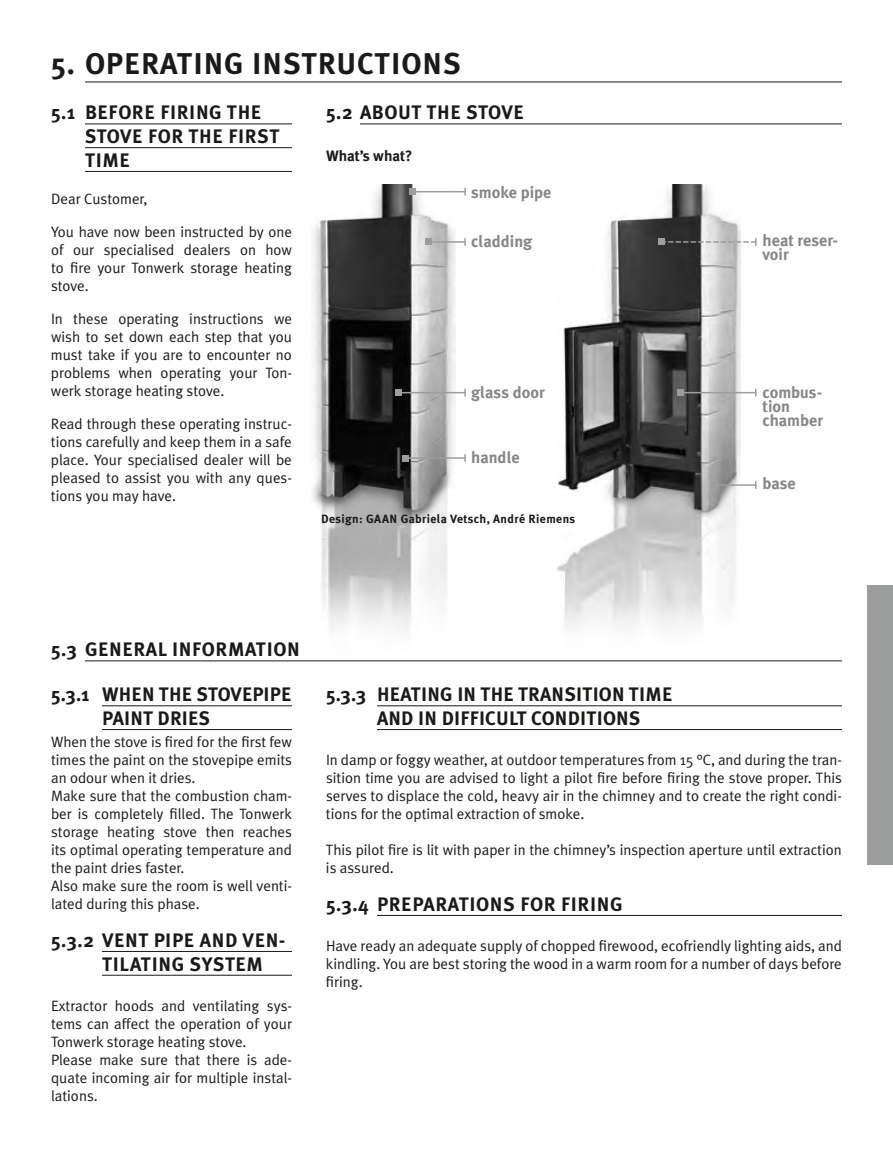
<style>
.page{position:relative;width:893px;height:1170px;background:#fff}
.page>*{position:absolute;margin:0;border:0;box-sizing:border-box;transform-origin:0 0}
.t1{font:700 30px "Meta Plus";letter-spacing:.03em;color:#1a1a18}
.t2{font:700 19.5px/23.7px "Meta Plus";letter-spacing:.025em;color:#1a1a18}
.t3{font:700 16.35px/14.1px "Meta Plus";color:#878786}
.t4{font:15px/18px "Meta Plus Normal";color:#1a1a18;text-align:justify}
.t5{font:700 15px "Meta Plus";color:#1a1a18}
.t6{font:700 12px "Meta Plus";letter-spacing:.03em;color:#1a1a18}
</style>
<div class="page">
<img style="left:310px;top:184px;width:145px;height:478px">
<img style="left:558px;top:184px;width:182px;height:478px">
<hr style="left:412px;top:191px;width:53px;height:1px;background:#9c9d9d">
<svg style="left:409px;top:189px;width:6px;height:6px"></svg>
<svg style="left:464px;top:188px;width:2px;height:7px"></svg>
<hr style="left:428px;top:241px;width:37px;height:2px;background:#9c9d9d">
<svg style="left:425px;top:239px;width:6px;height:6px"></svg>
<svg style="left:464px;top:238px;width:2px;height:7px"></svg>
<svg style="left:658px;top:238px;width:98px;height:7px"></svg>
<hr style="left:398px;top:392px;width:67px;height:1px;background:#9c9d9d">
<svg style="left:395px;top:389px;width:6px;height:6px"></svg>
<svg style="left:464px;top:389px;width:2px;height:7px"></svg>
<hr style="left:680px;top:392px;width:76px;height:1px;background:#9c9d9d">
<svg style="left:677px;top:389px;width:6px;height:6px"></svg>
<hr style="left:406px;top:457px;width:59px;height:2px;background:#9c9d9d">
<svg style="left:403px;top:455px;width:6px;height:6px"></svg>
<svg style="left:464px;top:454px;width:2px;height:7px"></svg>
<hr style="left:714px;top:484px;width:42px;height:2px;background:#9c9d9d">
<svg style="left:711px;top:482px;width:6px;height:6px"></svg>
<hr style="left:85px;top:82px;width:757px;height:1px;background:#1a1a18">
<hr style="left:360px;top:123px;width:482px;height:1px;background:#1a1a18">
<hr style="left:85px;top:123px;width:207px;height:1px;background:#1a1a18">
<hr style="left:85px;top:147px;width:207px;height:1px;background:#1a1a18">
<hr style="left:85px;top:171px;width:207px;height:1px;background:#1a1a18">
<hr style="left:102px;top:705px;width:190px;height:1px;background:#1a1a18">
<hr style="left:102px;top:729px;width:190px;height:1px;background:#1a1a18">
<hr style="left:102px;top:951px;width:190px;height:1px;background:#1a1a18">
<hr style="left:102px;top:974px;width:190px;height:1px;background:#1a1a18">
<hr style="left:85px;top:660px;width:757px;height:1px;background:#1a1a18">
<hr style="left:377px;top:705px;width:465px;height:1px;background:#1a1a18">
<hr style="left:377px;top:729px;width:465px;height:1px;background:#1a1a18">
<hr style="left:377px;top:915px;width:465px;height:1px;background:#1a1a18">
<div style="left:867px;top:585px;width:26px;height:279px;background:#9c9d9d"></div>
<h1 class="t1" style="left:51px;top:47px;width:411px">5. OPERATING INSTRUCTIONS</h1>
<h2 class="t2" style="left:326px;top:101px;width:199px">5.2 ABOUT THE STOVE</h2>
<p class="t5" style="left:326px;top:147px;width:88px">What’s what?</p>
<h2 class="t2" style="left:85px;top:101px;width:196px;text-indent:-34px">5.1 BEFORE FIRING THE<br>STOVE FOR THE FIRST<br>TIME</h2>
<p class="t4" style="left:51px;top:190px;width:98px">Dear Customer,</p>
<p class="t4" style="left:51px;top:223px;width:242px">You have now been instructed by one of our specialised dealers on how to fire your Tonwerk storage heating stove.</p>
<p class="t4" style="left:51px;top:310px;width:243px">In these operating instructions we wish to set down each step that you must take if you are to encounter no problems when operating your Ton&shy;werk storage heating stove.</p>
<p class="t4" style="left:51px;top:415px;width:243px">Read through these operating instruc&shy;tions carefully and keep them in a safe place. Your specialised dealer will be pleased to assist you with any ques&shy;tions you may have.</p>
<p class="t3" style="left:471px;top:185px;width:82px">smoke pipe</p>
<p class="t3" style="left:471px;top:234px;width:63px">cladding</p>
<p class="t3" style="left:762px;top:233px;width:77px">heat reser&shy;voir</p>
<p class="t3" style="left:471px;top:385px;width:75px">glass door</p>
<p class="t3" style="left:762px;top:385px;width:62px">combus&shy;tion chamber</p>
<p class="t3" style="left:471px;top:450px;width:50px">handle</p>
<p class="t3" style="left:762px;top:476px;width:35px">base</p>
<p class="t6" style="left:321px;top:512px;width:256px">Design: GAAN Gabriela Vetsch, André Riemens</p>
<h2 class="t2" style="left:51px;top:637px;width:250px">5.3 GENERAL INFORMATION</h2>
<h2 class="t2" style="left:102px;top:682px;width:191px;text-indent:-51px">5.3.1 WHEN THE STOVEPIPE<br>PAINT DRIES</h2>
<p class="t4" style="left:51px;top:732px;width:243px;text-align:left">When the stove is fired for the first few times the paint on the stovepipe emits an odour when it dries.<br>Make sure that the combustion cham&shy;ber is completely filled. The Tonwerk storage heating stove then reaches its optimal operating temperature and the paint dries faster.<br>Also make sure the room is well venti&shy;lated during this phase.</p>
<h2 class="t2" style="left:102px;top:928px;width:183px;text-indent:-51px">5.3.2 VENT PIPE AND VEN-<br>TILATING SYSTEM</h2>
<p class="t4" style="left:51px;top:996px;width:243px;text-align:left">Extractor hoods and ventilating sys&shy;tems can affect the operation of your<br>Tonwerk storage heating stove.<br>Please make sure that there is ade&shy;quate incoming air for multiple instal&shy;lations.</p>
<h2 class="t2" style="left:377px;top:682px;width:297px;text-indent:-51px">5.3.3 HEATING IN THE TRANSITION TIME<br>AND IN DIFFICULT CONDITIONS</h2>
<p class="t4" style="left:326px;top:750px;width:517px">In damp or foggy weather, at outdoor temperatures from 15 °C, and during the tran&shy;sition time you are advised to light a pilot fire before firing the stove proper. This serves to displace the cold, heavy air in the chimney and to create the right condi&shy;tions for the optimal extraction of smoke.</p>
<p class="t4" style="left:326px;top:840px;width:517px">This pilot fire is lit with paper in the chimney’s inspection aperture until extraction is assured.</p>
<h2 class="t2" style="left:326px;top:892px;width:298px">5.3.4 PREPARATIONS FOR FIRING</h2>
<p class="t4" style="left:326px;top:936px;width:517px">Have ready an adequate supply of chopped firewood, ecofriendly lighting aids, and kindling. You are best storing the wood in a warm room for a number of days before firing.</p>
</div>
